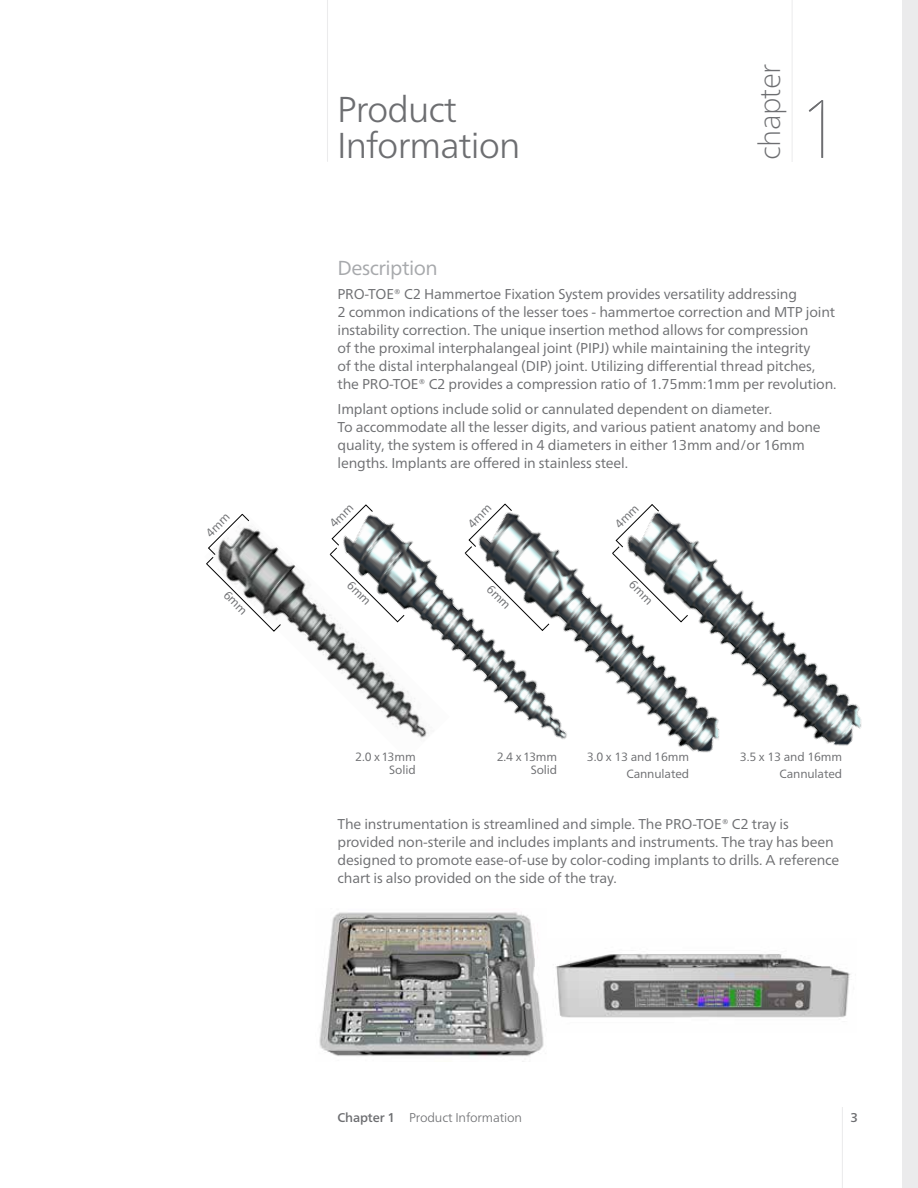
<style>
.page{position:relative;width:918px;height:1188px;background:#fff}
.page>*{position:absolute;margin:0;border:0;box-sizing:border-box;transform-origin:0 0}
.t1{font:200 82.5px "Frutiger Neue LT Pro";color:#6d6e71}
.t2{font:300 36px/36px "Frutiger Neue LT Pro";letter-spacing:-.025em;color:#6d6e71}
.t3{font:100 30px "Frutiger Neue LT Pro";letter-spacing:-.025em;color:#6d6e71}
.t4{font:20.25px "Frutiger Neue LT Pro";letter-spacing:-.025em;color:#a7a9ac}
.t5{font:14.25px/18px "Frutiger Neue LT Pro";letter-spacing:-.01em;color:#6d6e71}
.t6{font:300 12.75px "Frutiger Neue LT Pro";letter-spacing:-.01em;color:#6d6e71}
.t7{font:500 12.75px "Frutiger Neue LT Pro";color:#6d6e71}
.t8{font:12px/17.2px "Frutiger Neue LT Pro";letter-spacing:-.01em;color:#6d6e71;text-align:right}
.s1{font-weight:500}
</style>
<div class="page">
<hr style="left:792px;top:0;width:1px;height:162px;background:#ebebec">
<hr style="left:842px;top:1107px;width:1px;height:81px;background:#ebebec">
<div style="left:902px;top:0;width:16px;height:1188px;background:#ebebec"></div>
<hr style="left:327px;top:0;width:1px;height:162px;background:#ebebec">
<img style="left:450px;top:549px;width:144px;height:190px">
<img style="left:594px;top:540px;width:268px;height:213px">
<img style="left:555px;top:954px;width:296px;height:64px">
<img style="left:319px;top:912px;width:225px;height:150px">
<img style="left:282px;top:541px;width:168px;height:197px">
<svg style="left:329px;top:504px;width:76px;height:119px"></svg>
<svg style="left:464px;top:503px;width:86px;height:129px"></svg>
<svg style="left:611px;top:504px;width:78px;height:119px"></svg>
<svg style="left:206px;top:513px;width:76px;height:119px"></svg>
<h2 class="t2" style="left:337px;top:91px;width:139px">Headline<br>Headline</h2>
<h2 class="t2" style="left:337px;top:91px;width:185px">Product<br>Information</h2>
<h3 class="t3" style="left:751px;top:160px;width:97px;rotate:-90deg">chapter</h3>
<h1 class="t1" style="left:797px;top:79px;width:48px">1</h1>
<h3 class="t4" style="left:337px;top:255px;width:102px">Description</h3>
<p class="t5" style="left:337px;top:285px;width:501px">PRO-TOE® C2 Hammertoe Fixation System provides versatility addressing<br>2 common indications of the lesser toes - hammertoe correction and MTP joint instability correction. The unique insertion method allows for compression<br>of the proximal interphalangeal joint (PIPJ) while maintaining the integrity<br>of the distal interphalangeal (DIP) joint. Utilizing differential thread pitches, the PRO-TOE® C2 provides a compression ratio of 1.75mm:1mm per revolution.</p>
<p class="t5" style="left:337px;top:400px;width:485px">Implant options include solid or cannulated dependent on diameter.<br>To accommodate all the lesser digits, and various patient anatomy and bone quality, the system is offered in 4 diameters in either 13mm and/or 16mm lengths. Implants are offered in stainless steel.</p>
<p class="t8" style="left:355px;top:750px;width:62px;line-height:13.5px">2.0 x13mm<br>Solid</p>
<p class="t8" style="left:497px;top:750px;width:62px;line-height:13.5px">2.4 x13mm<br>Solid</p>
<p class="t8" style="left:740px;top:748px;width:104px">3.5 x 13 and 16mm<br>Cannulated</p>
<p class="t8" style="left:587px;top:748px;width:104px">3.0 x 13 and 16mm<br>Cannulated</p>
<p class="t5" style="left:337px;top:815px;width:503px">The instrumentation is streamlined and simple. The PRO-TOE® C2 tray is provided non-sterile and includes implants and instruments. The tray has been designed to promote ease-of-use by color-coding implants to drills. A reference chart is also provided on the side of the tray.</p>
<p class="t6" style="left:338px;top:1110px;width:186px"><span class="s1">Chapter 1</span> Product Information</p>
<p class="t7" style="left:850px;top:1110px;width:9px">3</p>
</div>
